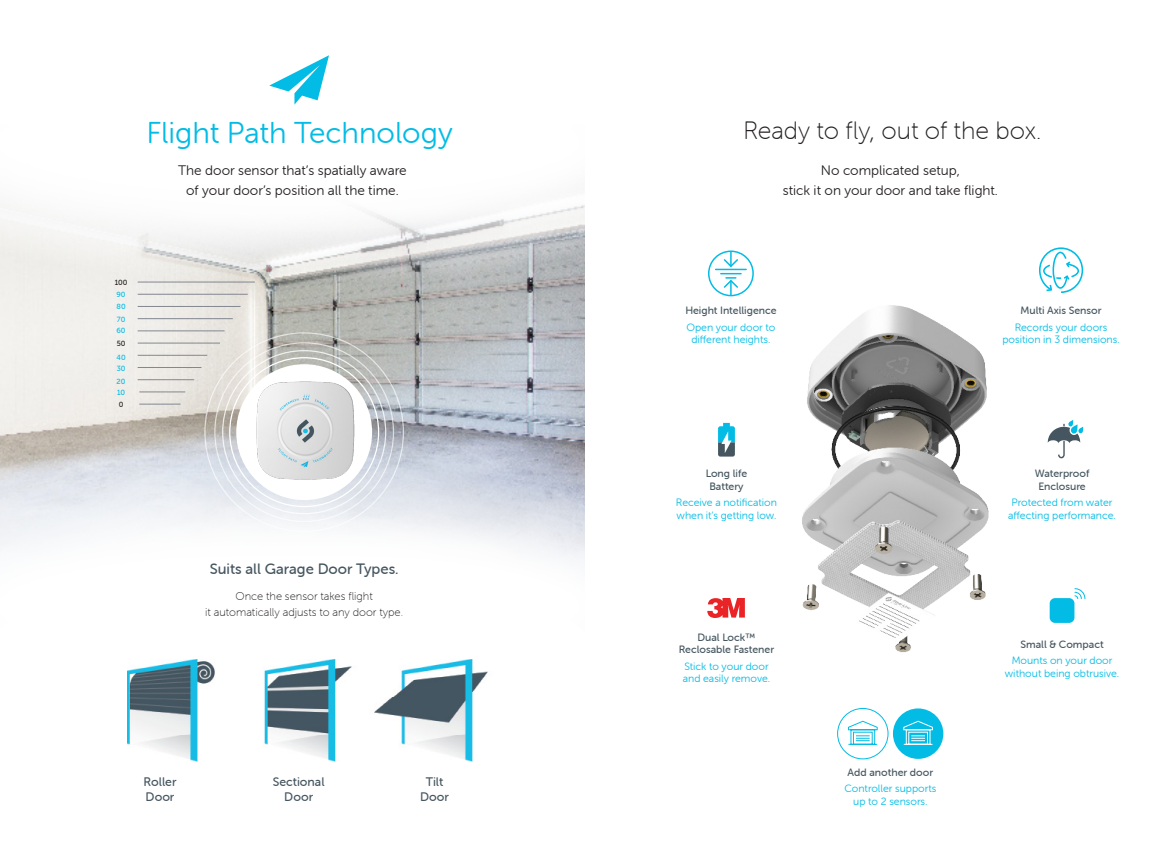
<style>
.page{position:relative;width:1170px;height:851px;background:#fff}
.page>*{position:absolute;margin:0;border:0;box-sizing:border-box;transform-origin:0 0}
._26_pt_Headings{font:30px "Museo Sans Rounded 300";color:#02bce5}
._26_pt_Headings-2{font:25px "Museo Sans Rounded 100";color:#231f20}
.t1{font:15px "Museo Sans Rounded 500";color:#455660}
.t2{font:13.75px/20px "Museo Sans Rounded 300";color:#231f20;text-align:center}
.t3{font:12.38px/14.9px "Museo Sans Rounded 500";color:#455660;text-align:center}
.t4{font:11.25px/16px "Museo Sans Rounded 100";color:#231f20;text-align:center}
.t5{font:10.62px/12.8px "Museo Sans Rounded 300";color:#02bce5;text-align:center}
.t6{font:10.62px/12.8px "Museo Sans Rounded 500";color:#455660;text-align:center}
.t7{font:7.5px "Museo Sans Rounded 500";color:#02bce5}
.t8{font:7.5px "Museo Sans Rounded 500";color:#231f20}
</style>
<div class="page">
<img style="left:802px;top:305px;width:187px;height:347px">
<img style="left:0;top:284px;width:585px;height:179px">
<svg style="left:0;top:463px;width:745px;height:155px"></svg>
<svg style="left:0;top:511px;width:649px;height:251px"></svg>
<svg style="left:0;top:236px;width:754px;height:48px"></svg>
<svg style="left:0;top:205px;width:585px;height:31px"></svg>
<svg style="left:1047px;top:420px;width:36px;height:39px"></svg>
<svg style="left:269px;top:55px;width:60px;height:50px"></svg>
<img style="left:127px;top:659px;width:387px;height:102px">
<svg style="left:1039px;top:247px;width:44px;height:46px"></svg>
<svg style="left:718px;top:423px;width:16px;height:33px"></svg>
<div style="left:1049px;top:598px;width:25px;height:24px;background:#02bce5;border-radius:5px"></div>
<svg style="left:1074px;top:588px;width:11px;height:11px"></svg>
<hr style="left:715px;top:269px;width:31px;height:1px;background:#02bce5">
<svg style="left:720px;top:253px;width:21px;height:42px"></svg>
<div style="left:708px;top:250px;width:45px;height:46px;border:2px solid #02bce5;border-radius:50%"></div>
<hr style="left:138px;top:282px;width:117px;height:1px;background:#838790">
<hr style="left:139px;top:404px;width:41px;height:1px;background:#838790">
<hr style="left:139px;top:391px;width:46px;height:1px;background:#838790">
<hr style="left:138px;top:379px;width:56px;height:1px;background:#838790">
<hr style="left:138px;top:367px;width:63px;height:1px;background:#838790">
<hr style="left:138px;top:355px;width:69px;height:1px;background:#838790">
<hr style="left:138px;top:343px;width:82px;height:1px;background:#838790">
<hr style="left:138px;top:330px;width:86px;height:1px;background:#838790">
<hr style="left:138px;top:318px;width:95px;height:1px;background:#838790">
<hr style="left:138px;top:306px;width:102px;height:1px;background:#838790">
<hr style="left:138px;top:294px;width:110px;height:1px;background:#838790">
<div style="left:892px;top:708px;width:51px;height:50px;background:#02bce5;border-radius:50%"></div>
<svg style="left:903px;top:720px;width:30px;height:25px"></svg>
<div style="left:837px;top:707px;width:51px;height:52px;border:1px solid #02bce5;border-radius:50%"></div>
<svg style="left:847px;top:720px;width:31px;height:25px"></svg>
<svg style="left:707px;top:598px;width:37px;height:20px"></svg>
<div style="left:236px;top:364px;width:136px;height:136px;background:#fff;border-radius:50%"></div>
<img style="left:253px;top:379px;width:106px;height:103px">
<p class="_26_pt_Headings" style="left:146px;top:116px;width:308px">Flight Path Technology</p>
<p class="t2" style="left:178px;top:160px;width:230px">The door sensor that’s spatially aware of your door’s position all the time.</p>
<p class="t8" style="left:115px;top:278px;width:14px">100</p>
<p class="t7" style="left:116px;top:291px;width:11px">90</p>
<p class="t7" style="left:116px;top:302px;width:11px">80</p>
<p class="t7" style="left:117px;top:315px;width:10px">70</p>
<p class="t7" style="left:116px;top:326px;width:11px">60</p>
<p class="t7" style="left:116px;top:353px;width:11px">40</p>
<p class="t7" style="left:117px;top:364px;width:10px">30</p>
<p class="t7" style="left:117px;top:377px;width:10px">20</p>
<p class="t7" style="left:117px;top:388px;width:10px">10</p>
<p class="t8" style="left:117px;top:339px;width:10px">50</p>
<p class="t8" style="left:119px;top:400px;width:6px">0</p>
<p class="t1" style="left:210px;top:560px;width:190px">Suits all Garage Door Types.</p>
<p class="t4" style="left:205px;top:588px;width:199px">Once the sensor takes flight<br>it automatically adjusts to any door type.</p>
<p class="t3" style="left:144px;top:774px;width:34px;text-align:left">Roller<br>Door</p>
<p class="t3" style="left:273px;top:774px;width:53px">Sectional<br>Door</p>
<p class="t3" style="left:420px;top:774px;width:30px">Tilt<br>Door</p>
<p class="_26_pt_Headings-2" style="left:743px;top:117px;width:300px">Ready to fly, out of the box.</p>
<p class="t2" style="left:782px;top:160px;width:217px">No complicated setup,<br>stick it on your door and take flight.</p>
<p class="t6" style="left:685px;top:304px;width:93px">Height Intelligence</p>
<p class="t5" style="left:686px;top:320px;width:90px">Open your door to</p>
<p class="t5" style="left:691px;top:333px;width:81px">different heights.</p>
<p class="t6" style="left:705px;top:467px;width:43px">Long life<br>Battery</p>
<p class="t5" style="left:676px;top:496px;width:103px">Receive a notification</p>
<p class="t5" style="left:676px;top:509px;width:101px">when it’s getting low.</p>
<p class="t6" style="left:678px;top:630px;width:97px">Dual Lock™<br>Reclosable Fastener</p>
<p class="t5" style="left:682px;top:659px;width:89px;text-align:left">Stick to your door and easily remove.</p>
<p class="t6" style="left:847px;top:765px;width:87px">Add another door</p>
<p class="t5" style="left:844px;top:782px;width:93px">Controller supports up to 2 sensors.</p>
<p class="t6" style="left:1020px;top:304px;width:83px">Multi Axis Sensor</p>
<p class="t5" style="left:1002px;top:320px;width:119px">Records your doors position in 3 dimensions.</p>
<p class="t6" style="left:1034px;top:467px;width:56px">Waterproof<br>Enclosure</p>
<p class="t5" style="left:1008px;top:496px;width:109px">Protected from water affecting performance.</p>
<p class="t6" style="left:1020px;top:637px;width:85px">Small &amp; Compact</p>
<p class="t5" style="left:1011px;top:654px;width:102px">Mounts on your door</p>
<p class="t5" style="left:1004px;top:667px;width:116px">without being obtrusive.</p>
</div>
